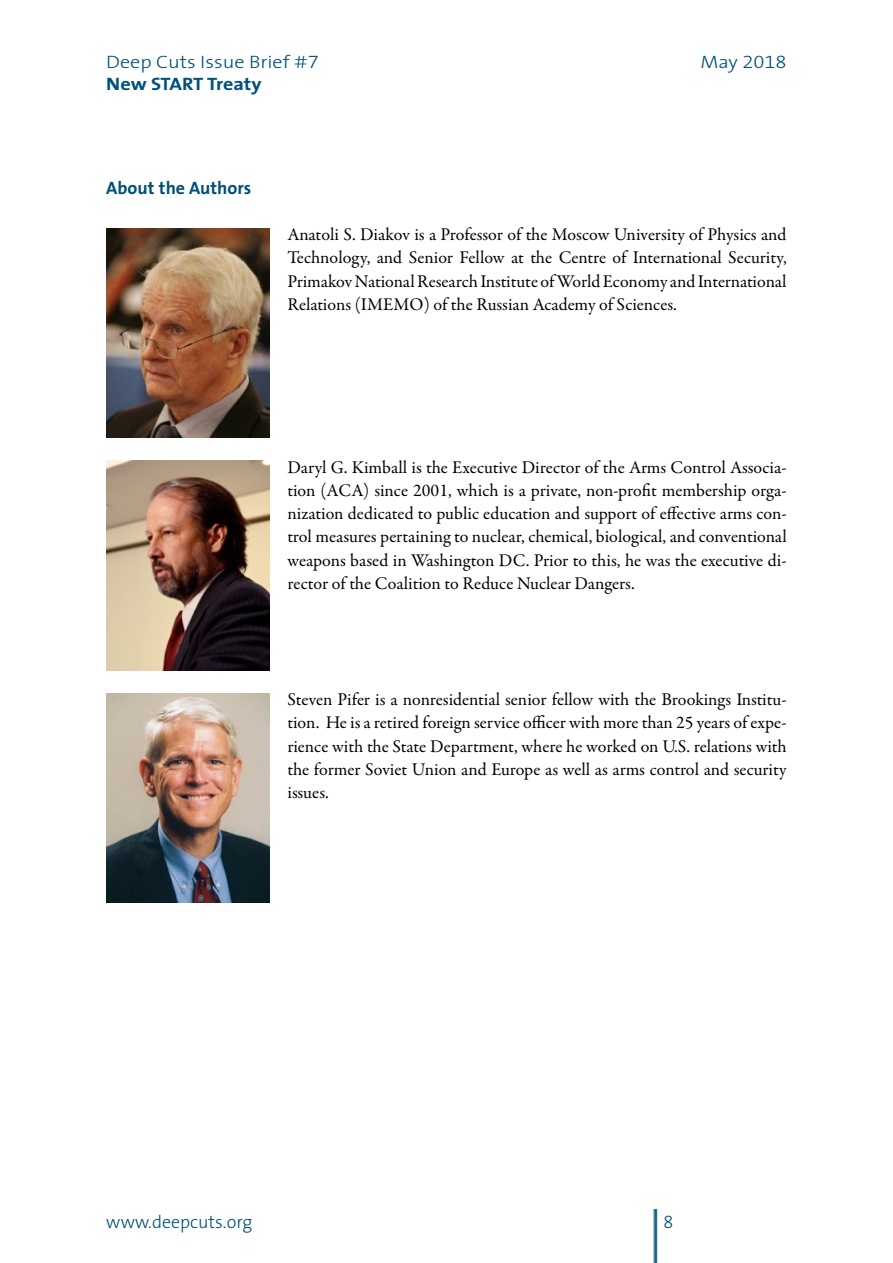
<style>
.page{position:relative;width:893px;height:1263px;background:#fff}
.page>*{position:absolute;margin:0;border:0;box-sizing:border-box;transform-origin:0 0}
.t1{font:18px/23.2px "Garamond Premr Pro";color:#000;text-align:justify}
.t2{font:300 18px/21.6px "The Sans";color:#00507a;scale:1.12 1}
.t3{font:300 18px "The Sans";color:#00507a}
.t4{font:700 18px "The Sans";color:#00507a}
.t5{font:18px "The Sans Light Expert";color:#00507a;scale:1.12 1}
.t6{font:18px "The Sans Light Expert";color:#00507a}
.s1{font-family:"The Sans Light Expert";font-weight:400}
.s2{font-weight:700}
.s3{font-family:"The Sans";font-weight:300}
</style>
<div class="page">
<hr style="left:654px;top:1209px;width:1px;height:54px;background:#00507a">
<hr style="left:655px;top:1209px;width:1px;height:54px;background:#00507a">
<hr style="left:656px;top:1209px;width:1px;height:54px;background:#00507a">
<img style="left:106px;top:694px;width:164px;height:209px">
<img style="left:106px;top:461px;width:164px;height:209px">
<img style="left:106px;top:228px;width:164px;height:209px">
<p class="t2" style="left:106px;top:51px;width:191px">Deep Cuts Issue Brief #<span class="s1">7<br></span><span class="s2">New START Treaty</span></p>
<p class="t5" style="left:700px;top:48px;width:79px"><span class="s3">May</span> 2018</p>
<p class="t4" style="left:106px;top:172px;width:147px">About the Authors</p>
<p class="t1" style="left:287px;top:223px;width:501px">Anatoli S. Diakov is a Professor of the Moscow University of Physics and Technology, and Senior Fellow at the Centre of International Security, Primakov National Research Institute of World Economy and International Relations (IMEMO) of the Russian Academy of Sciences.</p>
<p class="t1" style="left:287px;top:456px;width:501px">Daryl G. Kimball is the Executive Director of the Arms Control Associa&shy;tion (ACA) since 2001, which is a private, non-profit membership orga&shy;nization dedicated to public education and support of effective arms con&shy;trol measures pertaining to nuclear, chemical, biological, and conventional weapons based in Washington DC. Prior to this, he was the executive di&shy;rector of the Coalition to Reduce Nuclear Dangers.</p>
<p class="t1" style="left:287px;top:688px;width:501px">Steven Pifer is a nonresidential senior fellow with the Brookings Institu&shy;tion. He is a retired foreign service officer with more than 25 years of expe&shy;rience with the State Department, where he worked on U.S. relations with the former Soviet Union and Europe as well as arms control and security issues.</p>
<p class="t3" style="left:106px;top:1206px;width:148px">www.deepcuts.org</p>
<p class="t6" style="left:663px;top:1206px;width:11px">8</p>
</div>
